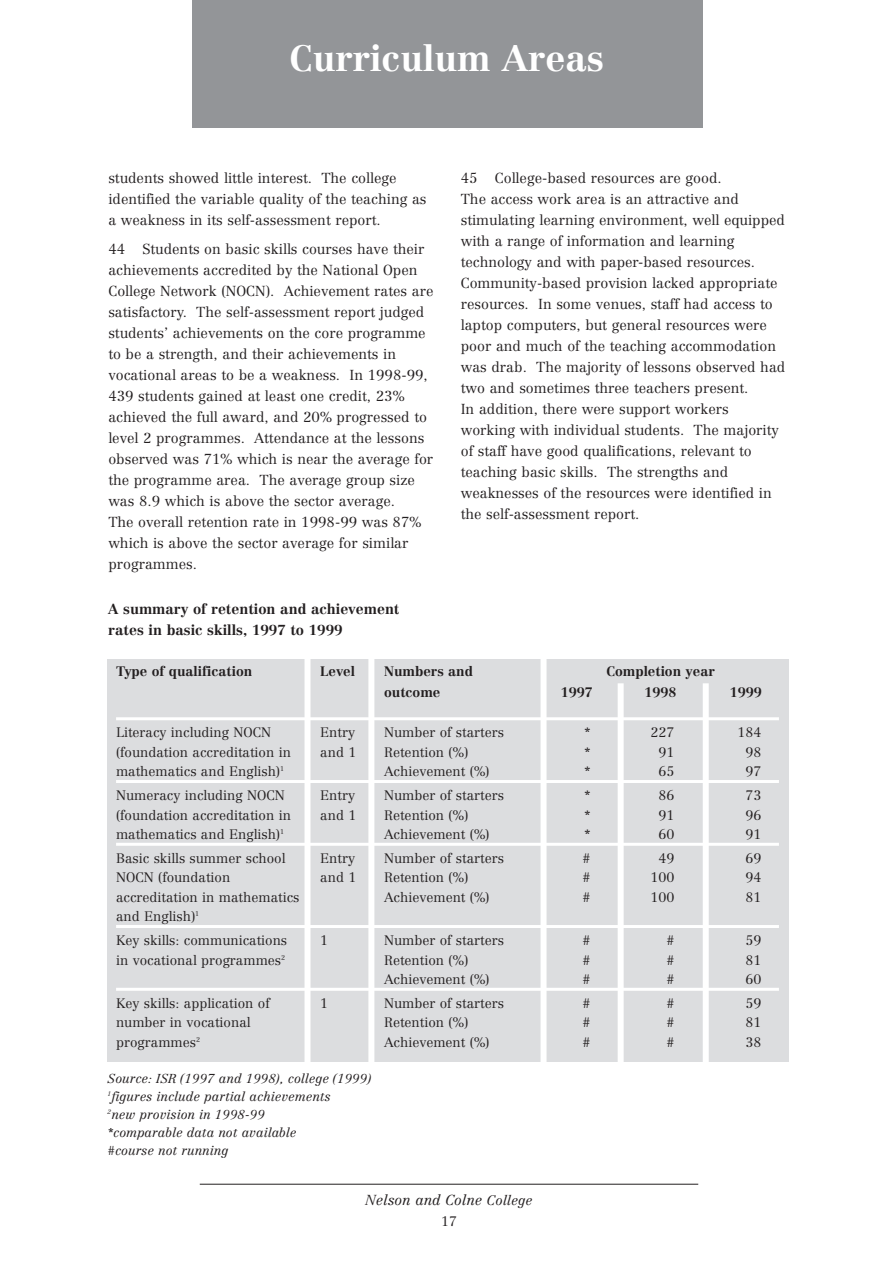
<style>
.page{position:relative;width:893px;height:1263px;background:#fff}
.page>*{position:absolute;margin:0;border:0;box-sizing:border-box;transform-origin:0 0}
.t1{font:700 36px "Centennial";color:#fff}
.t2{font:300 14.25px/21px "Centennial";color:#231f20}
.t3{font:700 14.25px/21px "Centennial";color:#231f20}
.t4{font:italic 300 14.25px "Centennial";color:#231f20}
.t5{font:300 13.5px/23.7px "Centennial";color:#231f20}
.t6{font:700 13.5px "Centennial";color:#231f20}
.t7{font:italic 300 12.75px/18px "Centennial";color:#231f20}
.s1{font-size:13.5px}
</style>
<div class="page">
<hr style="left:200px;top:1184px;width:498px;height:1px;background:#231f20">
<div style="left:192px;top:0;width:510px;height:128px;background:#939598"></div>
<div style="left:107px;top:659px;width:681px;height:403px;background:#dcdddf"></div>
<hr style="left:116px;top:717px;width:663px;height:3px;background:#fff">
<hr style="left:116px;top:780px;width:663px;height:3px;background:#fff">
<hr style="left:116px;top:843px;width:663px;height:3px;background:#fff">
<hr style="left:116px;top:925px;width:663px;height:3px;background:#fff">
<hr style="left:116px;top:988px;width:663px;height:3px;background:#fff">
<div style="left:304px;top:651px;width:6px;height:416px;background:#fff"></div>
<div style="left:368px;top:652px;width:6px;height:417px;background:#fff"></div>
<div style="left:540px;top:651px;width:6px;height:415px;background:#fff"></div>
<div style="left:617px;top:683px;width:6px;height:384px;background:#fff"></div>
<div style="left:702px;top:683px;width:6px;height:383px;background:#fff"></div>
<h1 class="t1" style="left:289px;top:44px;width:316px">Curriculum Areas</h1>
<p class="t2" style="left:108px;top:169px;width:320px">students showed little interest. The college identified the variable quality of the teaching as a weakness in its self-assessment report.</p>
<p class="t2" style="left:108px;top:240px;width:326px">44 Students on basic skills courses have their achievements accredited by the National Open College Network (NOCN). Achievement rates are satisfactory. The self-assessment report judged students’ achievements on the core programme to be a strength, and their achievements in vocational areas to be a weakness. In 1998-99, 439 students gained at least one credit, 23% achieved the full award, and 20% progressed to level 2 programmes. Attendance at the lessons observed was 71% which is near the average for the programme area. The average group size was 8.9 which is above the sector average.<br>The overall retention rate in 1998-99 was 87% which is above the sector average for similar programmes.</p>
<p class="t3" style="left:108px;top:599px;width:293px">A summary of retention and achievement rates in basic skills, 1997 to 1999</p>
<p class="t2" style="left:460px;top:169px;width:326px">45 College-based resources are good.<br>The access work area is an attractive and stimulating learning environment, well equipped with a range of information and learning technology and with paper-based resources.<br>Community-based provision lacked appropriate resources. In some venues, staff had access to laptop computers, but general resources were poor and much of the teaching accommodation was drab. The majority of lessons observed had two and sometimes three teachers present.<br>In addition, there were support workers working with individual students. The majority of staff have good qualifications, relevant to teaching basic skills. The strengths and weaknesses of the resources were identified in the self-assessment report.</p>
<p class="t6" style="left:116px;top:665px;width:138px">Type of qualification</p>
<p class="t6" style="left:320px;top:665px;width:36px">Level</p>
<p class="t6" style="left:384px;top:665px;width:90px">Numbers and</p>
<p class="t6" style="left:606px;top:665px;width:110px">Completion year</p>
<p class="t6" style="left:384px;top:686px;width:58px">outcome</p>
<p class="t6" style="left:561px;top:686px;width:33px">1997</p>
<p class="t6" style="left:644px;top:686px;width:33px">1998</p>
<p class="t6" style="left:729px;top:686px;width:33px">1999</p>
<p class="t5" style="left:116px;top:722px;width:157px">Literacy including NOCN</p>
<p class="t5" style="left:320px;top:722px;width:36px">Entry</p>
<p class="t5" style="left:384px;top:722px;width:121px">Number of starters</p>
<p class="t5" style="left:584px;top:722px;width:7px">*</p>
<p class="t5" style="left:650px;top:722px;width:25px">227</p>
<p class="t5" style="left:737px;top:722px;width:25px">184</p>
<p class="t5" style="left:116px;top:741px;width:176px">(foundation accreditation in</p>
<p class="t5" style="left:320px;top:741px;width:38px">and 1</p>
<p class="t5" style="left:384px;top:741px;width:86px">Retention (%)</p>
<p class="t5" style="left:584px;top:741px;width:7px">*</p>
<p class="t5" style="left:658px;top:741px;width:17px">91</p>
<p class="t5" style="left:745px;top:741px;width:17px">98</p>
<p class="t5" style="left:116px;top:761px;width:169px">mathematics and English)<sup>1</sup></p>
<p class="t5" style="left:384px;top:761px;width:107px">Achievement (%)</p>
<p class="t5" style="left:584px;top:761px;width:7px">*</p>
<p class="t5" style="left:658px;top:761px;width:17px">65</p>
<p class="t5" style="left:745px;top:761px;width:17px">97</p>
<p class="t5" style="left:116px;top:785px;width:170px">Numeracy including NOCN</p>
<p class="t5" style="left:320px;top:785px;width:36px">Entry</p>
<p class="t5" style="left:384px;top:785px;width:121px">Number of starters</p>
<p class="t5" style="left:584px;top:785px;width:7px">*</p>
<p class="t5" style="left:658px;top:785px;width:17px">86</p>
<p class="t5" style="left:745px;top:785px;width:17px">73</p>
<p class="t5" style="left:116px;top:804px;width:176px">(foundation accreditation in</p>
<p class="t5" style="left:320px;top:804px;width:38px">and 1</p>
<p class="t5" style="left:384px;top:804px;width:86px">Retention (%)</p>
<p class="t5" style="left:584px;top:804px;width:7px">*</p>
<p class="t5" style="left:658px;top:804px;width:17px">91</p>
<p class="t5" style="left:745px;top:804px;width:17px">96</p>
<p class="t5" style="left:116px;top:824px;width:169px">mathematics and English)<sup>1</sup></p>
<p class="t5" style="left:384px;top:824px;width:107px">Achievement (%)</p>
<p class="t5" style="left:584px;top:824px;width:7px">*</p>
<p class="t5" style="left:658px;top:824px;width:17px">60</p>
<p class="t5" style="left:745px;top:824px;width:17px">91</p>
<p class="t5" style="left:116px;top:847px;width:171px">Basic skills summer school</p>
<p class="t5" style="left:320px;top:847px;width:36px">Entry</p>
<p class="t5" style="left:384px;top:847px;width:121px">Number of starters</p>
<p class="t5" style="left:582px;top:847px;width:9px">#</p>
<p class="t5" style="left:658px;top:847px;width:17px">49</p>
<p class="t5" style="left:745px;top:847px;width:17px">69</p>
<p class="t5" style="left:116px;top:867px;width:116px">NOCN (foundation</p>
<p class="t5" style="left:320px;top:867px;width:38px">and 1</p>
<p class="t5" style="left:384px;top:867px;width:86px">Retention (%)</p>
<p class="t5" style="left:582px;top:867px;width:9px">#</p>
<p class="t5" style="left:650px;top:867px;width:25px">100</p>
<p class="t5" style="left:745px;top:867px;width:17px">94</p>
<p class="t5" style="left:116px;top:886px;width:185px">accreditation in mathematics</p>
<p class="t5" style="left:384px;top:886px;width:107px">Achievement (%)</p>
<p class="t5" style="left:582px;top:886px;width:9px">#</p>
<p class="t5" style="left:650px;top:886px;width:25px">100</p>
<p class="t5" style="left:745px;top:886px;width:17px">81</p>
<p class="t5" style="left:116px;top:906px;width:173px">and English)<sup>1<br></sup>Key skills: communications</p>
<p class="t5" style="left:320px;top:930px;width:9px">1</p>
<p class="t5" style="left:384px;top:930px;width:121px">Number of starters</p>
<p class="t5" style="left:582px;top:930px;width:9px">#</p>
<p class="t5" style="left:666px;top:930px;width:9px">#</p>
<p class="t5" style="left:745px;top:930px;width:17px">59</p>
<p class="t5" style="left:116px;top:949px;width:171px">in vocational programmes<sup>2</sup></p>
<p class="t5" style="left:384px;top:949px;width:86px">Retention (%)</p>
<p class="t5" style="left:582px;top:949px;width:9px">#</p>
<p class="t5" style="left:666px;top:949px;width:9px">#</p>
<p class="t5" style="left:745px;top:949px;width:17px">81</p>
<p class="t5" style="left:384px;top:969px;width:107px">Achievement (%)</p>
<p class="t5" style="left:582px;top:969px;width:9px">#</p>
<p class="t5" style="left:666px;top:969px;width:9px">#</p>
<p class="t5" style="left:745px;top:969px;width:17px">60</p>
<p class="t5" style="left:116px;top:992px;width:155px">Key skills: application of</p>
<p class="t5" style="left:320px;top:992px;width:9px">1</p>
<p class="t5" style="left:384px;top:992px;width:121px">Number of starters</p>
<p class="t5" style="left:582px;top:992px;width:9px">#</p>
<p class="t5" style="left:666px;top:992px;width:9px">#</p>
<p class="t5" style="left:745px;top:992px;width:17px">59</p>
<p class="t5" style="left:116px;top:1012px;width:136px">number in vocational</p>
<p class="t5" style="left:384px;top:1012px;width:86px">Retention (%)</p>
<p class="t5" style="left:582px;top:1012px;width:9px">#</p>
<p class="t5" style="left:666px;top:1012px;width:9px">#</p>
<p class="t5" style="left:745px;top:1012px;width:17px">81</p>
<p class="t5" style="left:116px;top:1031px;width:85px">programmes<sup>2</sup></p>
<p class="t5" style="left:384px;top:1031px;width:107px">Achievement (%)</p>
<p class="t5" style="left:582px;top:1031px;width:9px">#</p>
<p class="t5" style="left:666px;top:1031px;width:9px">#</p>
<p class="t5" style="left:745px;top:1031px;width:17px">38</p>
<p class="t7" style="left:108px;top:1070px;width:265px">Source: ISR (1997 and 1998), college (1999)<br><sup>1</sup>figures include partial achievements<br><sup>2</sup>new provision in 1998-99<br>*comparable data not available<br>#course not running</p>
<p class="t4" style="left:365px;top:1195px;width:168px">Nelson and Colne <span class="s1">College</span></p>
<p class="t5" style="left:441px;top:1211px;width:17px">17</p>
</div>
